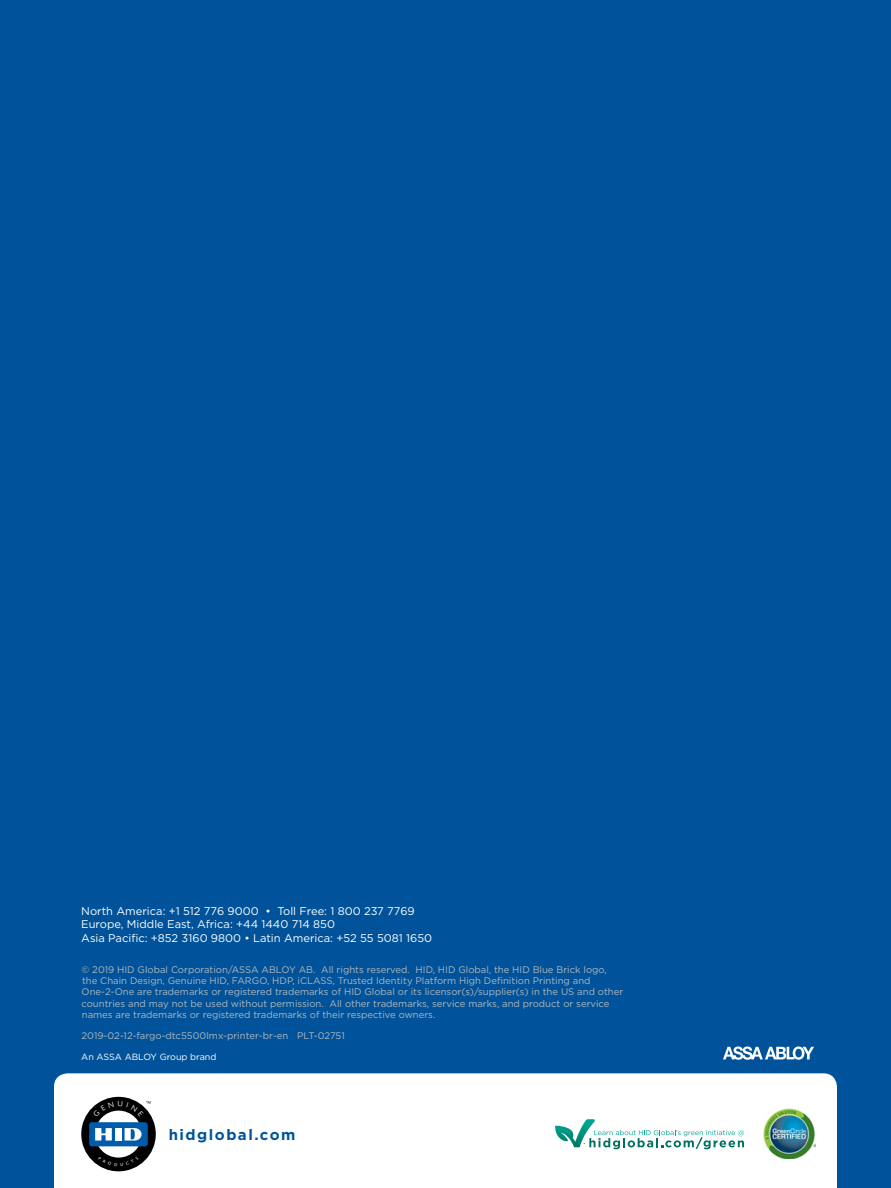
<style>
.page{position:relative;width:891px;height:1188px;background:#00539b}
.page>*{position:absolute;margin:0;border:0;box-sizing:border-box;transform-origin:0 0}
.t1{font:700 15px "Gotham";letter-spacing:.1em;color:#00539b}
.t2{font:11.1px/13.4px "Gotham";color:#fff}
.t3{font:9.6px/11.4px "Gotham";color:#b1b7bc}
.t4{font:9px "Gotham";color:#fff}
</style>
<div class="page">
<div style="left:54px;top:1073px;width:783px;height:115px;background:#fff"></div>
<svg style="left:723px;top:1046px;width:91px;height:14px"></svg>
<img style="left:763px;top:1109px;width:53px;height:50px">
<svg style="left:555px;top:1119px;width:189px;height:30px"></svg>
<svg style="left:81px;top:1097px;width:75px;height:74px"></svg>
<p class="t2" style="left:81px;top:904px;width:352px">North America: +1 512 776 9000 • Toll Free: 1 800 237 7769<br>Europe, Middle East, Africa: +44 1440 714 850<br>Asia Pacific: +852 3160 9800 • Latin America: +52 55 5081 1650</p>
<p class="t3" style="left:82px;top:963px;width:543px">© 2019 HID Global Corporation/ASSA ABLOY AB. All rights reserved. HID, HID Global, the HID Blue Brick logo, the Chain Design, Genuine HID, FARGO, HDP, iCLASS, Trusted Identity Platform High Definition Printing and One-2-One are trademarks or registered trademarks of HID Global or its licensor(s)/supplier(s) in the US and other countries and may not be used without permission. All other trademarks, service marks, and product or service names are trademarks or registered trademarks of their respective owners.</p>
<p class="t3" style="left:82px;top:1030px;width:265px">2019-02-12-fargo-dtc5500lmx-printer-br-en PLT-02751</p>
<p class="t4" style="left:81px;top:1051px;width:137px">An ASSA ABLOY Group brand</p>
<p class="t1" style="left:169px;top:1125px;width:128px">hidglobal.com</p>
</div>
